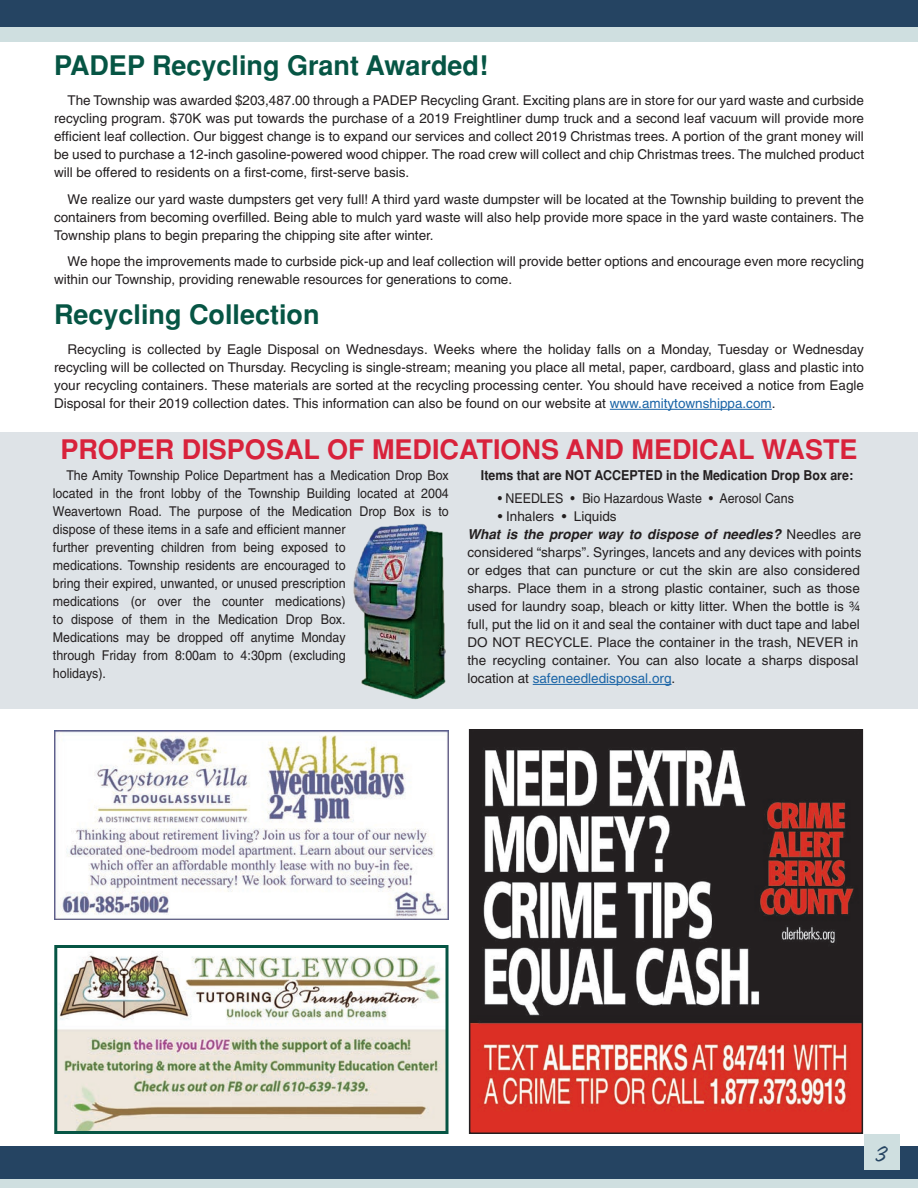
<style>
.page{position:relative;width:918px;height:1188px;background:#fff}
.page>*{position:absolute;margin:0;border:0;box-sizing:border-box;transform-origin:0 0}
.Body_Copy{font:700 27px "Helvetica";color:#065544}
.Body_Copy-2{font:700 27px "Helvetica";color:#d8223b}
.t1{font:24px "Freehand 575 BT Regular B";color:#254462}
.Body_Copy-3{font:13.5px/18px "Helvetica";color:#231f20;text-align:justify}
.Body_Copy-4{font:13.5px/18px "Helvetica";color:#231f20;scale:.92 1}
.Body_Copy-5{font:700 13.5px "Helvetica";color:#231f20;scale:.92 1}
.s1{color:#1b65a7}
.s2{font-weight:700;font-style:italic}
</style>
<div class="page">
<div style="left:0;top:1146px;width:918px;height:33px;background:#254462"></div>
<hr style="left:0;top:0;width:1px;height:1188px;background:#254462">
<div style="left:0;top:1179px;width:918px;height:9px;background:#cfdfe0"></div>
<div style="left:0;top:0;width:918px;height:32px;background:#254462"></div>
<div style="left:0;top:27px;width:918px;height:15px;background:#cfdfe0"></div>
<div style="left:864px;top:1134px;width:36px;height:36px;background:#cfdfe0"></div>
<div style="left:0;top:432px;width:918px;height:276px;background:#dee3e7"></div>
<img style="left:58px;top:952px;width:386px;height:178px">
<div style="left:54px;top:945px;width:394px;height:189px;border:3px solid #065544"></div>
<hr style="left:610px;top:409px;width:162px;height:1px;background:#1b65a7">
<hr style="left:533px;top:684px;width:139px;height:1px;background:#1b65a7">
<img style="left:353px;top:523px;width:93px;height:177px">
<img style="left:54px;top:730px;width:394px;height:190px">
<img style="left:472px;top:732px;width:388px;height:399px">
<div style="left:469px;top:729px;width:394px;height:405px;border:2px solid #231f20"></div>
<p class="Body_Copy" style="left:54px;top:50px;width:436px">PADEP Recycling Grant Awarded!</p>
<p class="Body_Copy-3" style="left:54px;top:91px;width:812px;text-indent:14px">The Township was awarded $203,487.00 through a PADEP Recycling Grant. Exciting plans are in store for our yard waste and curbside recycling program. $70K was put towards the purchase of a 2019 Freightliner dump truck and a second leaf vacuum will provide more efficient leaf collection. Our biggest change is to expand our services and collect 2019 Christmas trees. A portion of the grant money will be used to purchase a 12-inch gasoline-powered wood chipper. The road crew will collect and chip Christmas trees. The mulched product will be offered to residents on a first-come, first-serve basis.</p>
<p class="Body_Copy-3" style="left:54px;top:190px;width:812px;text-indent:14px">We realize our yard waste dumpsters get very full! A third yard waste dumpster will be located at the Township building to prevent the containers from becoming overfilled. Being able to mulch yard waste will also help provide more space in the yard waste containers. The Township plans to begin preparing the chipping site after winter.</p>
<p class="Body_Copy-3" style="left:54px;top:252px;width:812px;text-indent:14px">We hope the improvements made to curbside pick-up and leaf collection will provide better options and encourage even more recycling within our Township, providing renewable resources for generations to come.</p>
<p class="Body_Copy" style="left:54px;top:299px;width:267px">Recycling Collection</p>
<p class="Body_Copy-3" style="left:54px;top:340px;width:812px;text-indent:14px">Recycling is collected by Eagle Disposal on Wednesdays. Weeks where the holiday falls on a Monday, Tuesday or Wednesday recycling will be collected on Thursday. Recycling is single-stream; meaning you place all metal, paper, cardboard, glass and plastic into your recycling containers. These materials are sorted at the recycling processing center. You should have received a notice from Eagle Disposal for their 2019 collection dates. This information can also be found on our website at <span class="s1">www.amitytownshippa.com</span>.</p>
<p class="Body_Copy-2" style="left:60px;top:433px;width:799px">PROPER DISPOSAL OF MEDICATIONS AND MEDICAL WASTE</p>
<p class="Body_Copy-4" style="left:53px;top:466px;width:432px;text-indent:14px">The Amity Township Police Department has a Medication Drop Box located in the front lobby of the Township Building located at 2004<br>Weavertown Road. The purpose of the Medication Drop Box is to dispose of these items in a safe and efficient manner<br>further preventing children from being exposed to<br>medications. Township residents are encouraged to<br>bring their expired, unwanted, or unused prescription<br>medications (or over the counter medications)<br>to dispose of them in the Medication Drop Box.<br>Medications may be dropped off anytime Monday<br>through Friday from 8:00am to 4:30pm (excluding<br>holidays).</p>
<p class="Body_Copy-5" style="left:481px;top:467px;width:406px">Items that are NOT ACCEPTED in the Medication Drop Box are:</p>
<p class="Body_Copy-4" style="left:498px;top:489px;width:324px">• NEEDLES • Bio Hazardous Waste • Aerosol Cans</p>
<p class="Body_Copy-3" style="left:498px;top:507px;width:121px">• Inhalers • Liquids</p>
<p class="Body_Copy-3" style="left:467px;top:525px;width:395px;text-align:left"><span class="s2">What is the proper way to dispose of needles?</span> Needles are considered “sharps”. Syringes, lancets and any devices with points or edges that can puncture or cut the skin are also considered sharps. Place them in a strong plastic container, such as those used for laundry soap, bleach or kitty litter. When the bottle is ¾ full, put the lid on it and seal the container with duct tape and label DO NOT RECYCLE. Place the container in the trash, NEVER in the recycling container. You can also locate a sharps disposal location at <span class="s1">safeneedledisposal.org</span>.</p>
<h2 class="t1" style="left:876px;top:1142px;width:13px">3</h2>
</div>
